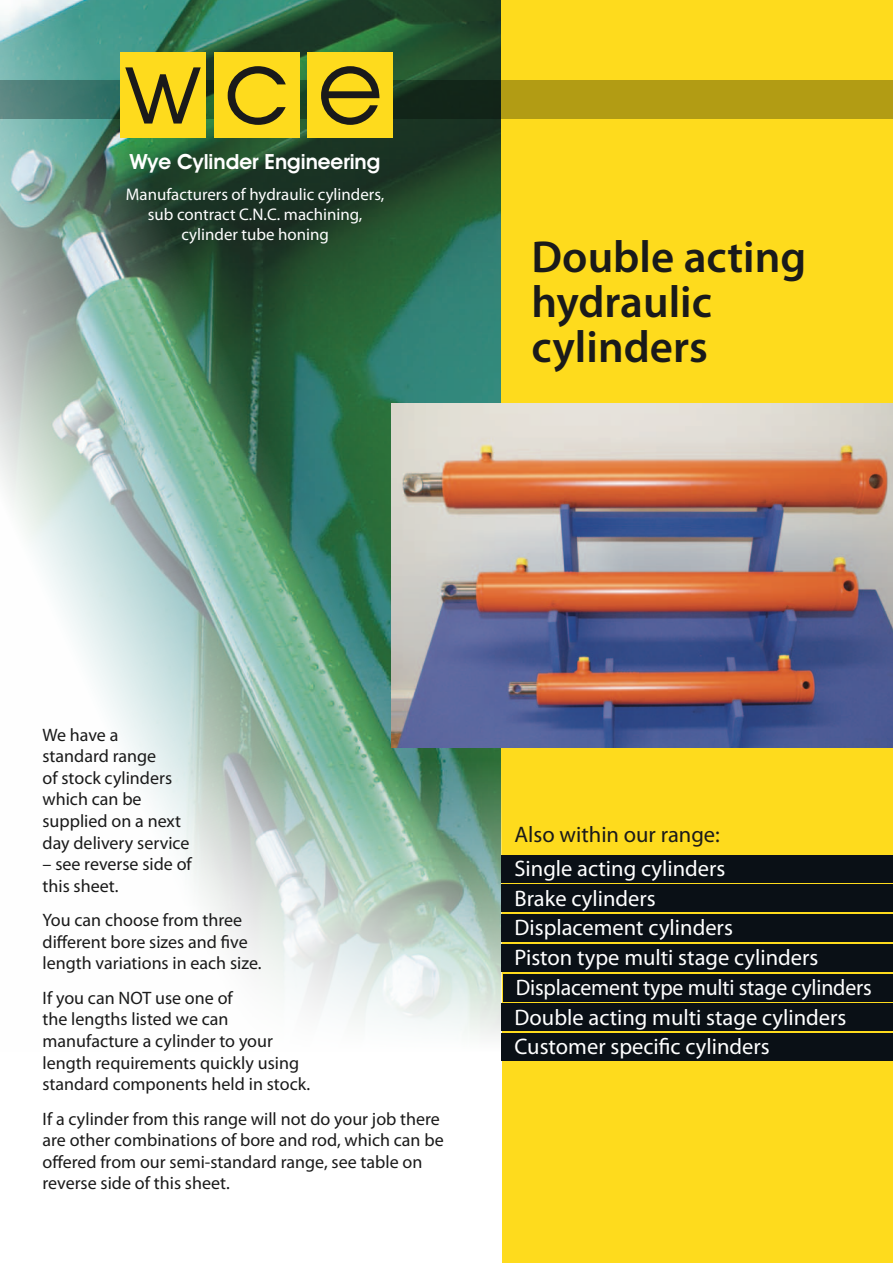
<style>
.page{position:relative;width:893px;height:1263px;background:#fff}
.page>*{position:absolute;margin:0;border:0;box-sizing:border-box;transform-origin:0 0}
.t1{font:600 45px/45px "Myriad Pro";color:#1a1a1a}
.t2{font:22.5px/29.7px "Myriad Pro";color:#fff}
.t3{font:22.5px "Myriad Pro";color:#1a1a1a}
.t4{font:600 21px "Avant Garde IT Cby BT";color:#fff}
.t5{font:18px/21.6px "Myriad Pro";color:#1a1a1a}
.t6{font:16.8px/20.2px "Myriad Pro";color:#fff;text-align:center}
</style>
<div class="page">
<img style="left:0;top:0;width:502px;height:544px">
<div style="left:502px;top:0;width:391px;height:1263px;background:#fedb1d"></div>
<svg style="left:0;top:81px;width:893px;height:38px;background:#7f8027"></svg>
<svg style="left:34px;top:544px;width:468px;height:517px"></svg>
<div style="left:502px;top:855px;width:391px;height:27px;background:#0a1016"></div>
<div style="left:502px;top:884px;width:391px;height:28px;background:#0a1016"></div>
<div style="left:502px;top:914px;width:391px;height:28px;background:#0a1016"></div>
<div style="left:502px;top:944px;width:391px;height:28px;background:#0a1016"></div>
<div style="left:503px;top:974px;width:390px;height:27px;background:#0a1016"></div>
<div style="left:502px;top:1003px;width:391px;height:28px;background:#0a1016"></div>
<div style="left:502px;top:1033px;width:391px;height:28px;background:#0a1016"></div>
<img style="left:391px;top:404px;width:502px;height:343px">
<div style="left:120px;top:52px;width:86px;height:85px;background:#fedb1d"></div>
<svg style="left:125px;top:67px;width:76px;height:57px"></svg>
<div style="left:214px;top:52px;width:85px;height:85px;background:#fedb1d"></div>
<svg style="left:228px;top:66px;width:58px;height:59px"></svg>
<div style="left:308px;top:52px;width:85px;height:85px;background:#fedb1d"></div>
<svg style="left:321px;top:66px;width:58px;height:59px"></svg>
<p class="t4" style="left:130px;top:149px;width:252px">Wye Cylinder Engineering</p>
<p class="t6" style="left:126px;top:184px;width:260px">Manufacturers of hydraulic cylinders, sub contract C.N.C. machining, cylinder tube honing</p>
<h1 class="t1" style="left:531px;top:233px;width:276px">Double acting hydraulic cylinders</h1>
<p class="t5" style="left:43px;top:723px;width:149px">We have a<br>standard range<br>of stock cylinders which can be supplied on a next day delivery service</p>
<p class="t5" style="left:43px;top:853px;width:151px">– see reverse side of this sheet.</p>
<p class="t5" style="left:43px;top:909px;width:220px">You can choose from three different bore sizes and five length variations in each size.</p>
<p class="t5" style="left:43px;top:987px;width:269px">If you can NOT use one of<br>the lengths listed we can manufacture a cylinder to your length requirements quickly using standard components held in stock.</p>
<p class="t5" style="left:43px;top:1107px;width:403px">If a cylinder from this range will not do your job there are other combinations of bore and rod, which can be offered from our semi-standard range, see table on reverse side of this sheet.</p>
<p class="t3" style="left:514px;top:820px;width:207px">Also within our range:</p>
<p class="t2" style="left:514px;top:853px;width:359px">Single acting cylinders<br>Brake cylinders<br>Displacement cylinders<br>Piston type multi stage cylinders<br>Displacement type multi stage cylinders<br>Double acting multi stage cylinders<br>Customer specific cylinders</p>
</div>
